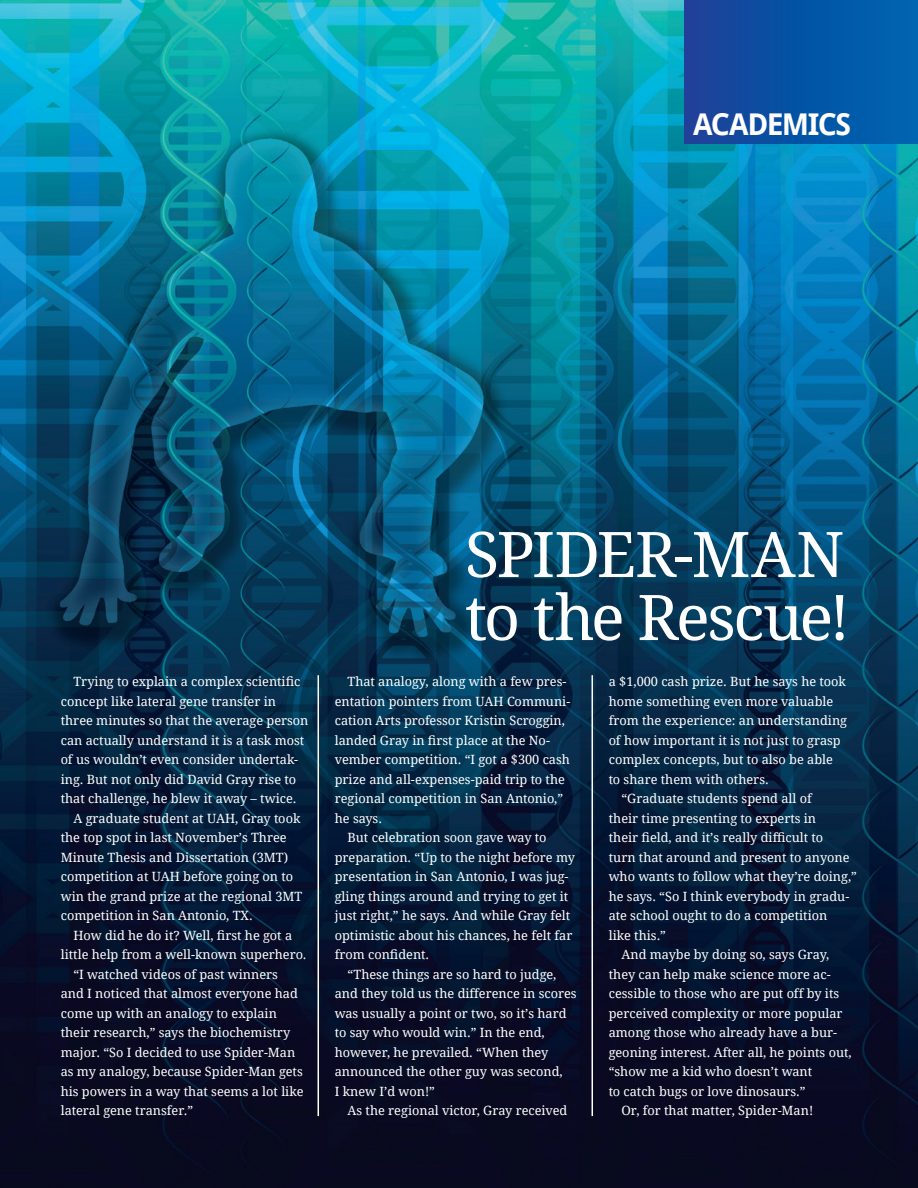
<style>
.page{position:relative;width:918px;height:1188px;background:#fff}
.page>*{position:absolute;margin:0;border:0;box-sizing:border-box;transform-origin:0 0}
.t1{font:63px/63px "Droid Serif";letter-spacing:-.04em;color:#fff}
.t2{font:700 30px "Droid Sans";letter-spacing:-.055em;color:#fff}
.t3{font:12.75px "Droid Serif";color:#fff}
</style>
<div class="page">
<img style="left:0;top:0;width:918px;height:1188px">
<img style="left:0;top:0;width:1px;height:637px">
<div style="left:685px;top:0;width:233px;height:144px;background:linear-gradient(to right,#1a4099,#0066b1)"></div>
<hr style="left:318px;top:675px;width:1px;height:441px;background:#fff">
<hr style="left:592px;top:675px;width:1px;height:441px;background:#fff">
<h2 class="t2" style="left:693px;top:103px;width:57px">ACADEM</h2>
<h2 class="t2" style="left:808px;top:103px;width:42px">ICS</h2>
<p class="t3" style="left:73px;top:674px;width:228px">Trying to explain a complex scientific</p>
<p class="t3" style="left:61px;top:693px;width:217px">concept like lateral gene transfer in</p>
<p class="t3" style="left:61px;top:713px;width:249px">three minutes so that the average person</p>
<p class="t3" style="left:61px;top:732px;width:245px">can actually understand it is a task most</p>
<p class="t3" style="left:61px;top:752px;width:239px">of us wouldn’t even consider undertak-</p>
<p class="t3" style="left:61px;top:771px;width:237px">ing. But not only did David Gray rise to</p>
<p class="t3" style="left:61px;top:791px;width:237px">that challenge, he blew it away – twice.</p>
<p class="t3" style="left:73px;top:810px;width:228px">A graduate student at UAH, Gray took</p>
<p class="t3" style="left:61px;top:830px;width:227px">the top spot in last November’s Three</p>
<p class="t3" style="left:61px;top:849px;width:229px">Minute Thesis and Dissertation (3MT)</p>
<p class="t3" style="left:61px;top:869px;width:234px">competition at UAH before going on to</p>
<p class="t3" style="left:61px;top:888px;width:243px">win the grand prize at the regional 3MT</p>
<p class="t3" style="left:61px;top:908px;width:193px">competition in San Antonio, TX.</p>
<p class="t3" style="left:73px;top:927px;width:220px">How did he do it? Well, first he got a</p>
<p class="t3" style="left:61px;top:947px;width:247px">little help from a well-known superhero.</p>
<p class="t3" style="left:73px;top:966px;width:206px">“I watched videos of past winners</p>
<p class="t3" style="left:61px;top:986px;width:239px">and I noticed that almost everyone had</p>
<p class="t3" style="left:61px;top:1005px;width:218px">come up with an analogy to explain</p>
<p class="t3" style="left:61px;top:1025px;width:231px">their research,” says the biochemistry</p>
<p class="t3" style="left:61px;top:1044px;width:236px">major. “So I decided to use Spider-Man</p>
<p class="t3" style="left:61px;top:1064px;width:244px">as my analogy, because Spider-Man gets</p>
<p class="t3" style="left:61px;top:1083px;width:244px">his powers in a way that seems a lot like</p>
<p class="t3" style="left:61px;top:1103px;width:134px">lateral gene transfer.”</p>
<h1 class="t1" style="left:465px;top:524px;width:69px">Spider</h1>
<h1 class="t1" style="left:465px;top:524px;width:387px;text-indent:209px">-Man to the Rescue!</h1>
<p class="t3" style="left:348px;top:674px;width:220px">That analogy, along with a few pres-</p>
<p class="t3" style="left:335px;top:693px;width:237px">entation pointers from UAH Communi-</p>
<p class="t3" style="left:335px;top:713px;width:232px">cation Arts professor Kristin Scroggin,</p>
<p class="t3" style="left:335px;top:732px;width:217px">landed Gray in first place at the No-</p>
<p class="t3" style="left:335px;top:752px;width:237px">vember competition. “I got a $300 cash</p>
<p class="t3" style="left:335px;top:771px;width:232px">prize and all-expenses-paid trip to the</p>
<p class="t3" style="left:335px;top:791px;width:230px">regional competition in San Antonio,”</p>
<p class="t3" style="left:335px;top:810px;width:49px">he says.</p>
<p class="t3" style="left:348px;top:830px;width:201px">But celebration soon gave way to</p>
<p class="t3" style="left:335px;top:849px;width:242px">preparation. “Up to the night before my</p>
<p class="t3" style="left:335px;top:869px;width:235px">presentation in San Antonio, I was jug-</p>
<p class="t3" style="left:335px;top:888px;width:235px">gling things around and trying to get it</p>
<p class="t3" style="left:335px;top:908px;width:237px">just right,” he says. And while Gray felt</p>
<p class="t3" style="left:335px;top:927px;width:239px">optimistic about his chances, he felt far</p>
<p class="t3" style="left:335px;top:947px;width:96px">from confident.</p>
<p class="t3" style="left:348px;top:966px;width:210px">“These things are so hard to judge,</p>
<p class="t3" style="left:335px;top:986px;width:243px">and they told us the difference in scores</p>
<p class="t3" style="left:335px;top:1005px;width:233px">was usually a point or two, so it’s hard</p>
<p class="t3" style="left:335px;top:1025px;width:212px">to say who would win.” In the end,</p>
<p class="t3" style="left:335px;top:1044px;width:215px">however, he prevailed. “When they</p>
<p class="t3" style="left:335px;top:1064px;width:229px">announced the other guy was second,</p>
<p class="t3" style="left:335px;top:1083px;width:102px">I knew I’d won!”</p>
<p class="t3" style="left:348px;top:1103px;width:221px">As the regional victor, Gray received</p>
<p class="t3" style="left:609px;top:674px;width:239px">a $1,000 cash prize. But he says he took</p>
<p class="t3" style="left:609px;top:693px;width:226px">home something even more valuable</p>
<p class="t3" style="left:609px;top:713px;width:240px">from the experience: an understanding</p>
<p class="t3" style="left:609px;top:732px;width:234px">of how important it is not just to grasp</p>
<p class="t3" style="left:609px;top:752px;width:226px">complex concepts, but to also be able</p>
<p class="t3" style="left:609px;top:771px;width:161px">to share them with others.</p>
<p class="t3" style="left:622px;top:791px;width:192px">“Graduate students spend all of</p>
<p class="t3" style="left:609px;top:810px;width:209px">their time presenting to experts in</p>
<p class="t3" style="left:609px;top:830px;width:216px">their field, and it’s really difficult to</p>
<p class="t3" style="left:609px;top:849px;width:242px">turn that around and present to anyone</p>
<p class="t3" style="left:609px;top:869px;width:250px">who wants to follow what they’re doing,”</p>
<p class="t3" style="left:609px;top:888px;width:242px">he says. “So I think everybody in gradu-</p>
<p class="t3" style="left:609px;top:908px;width:220px">ate school ought to do a competition</p>
<p class="t3" style="left:609px;top:927px;width:59px">like this.”</p>
<p class="t3" style="left:622px;top:947px;width:209px">And maybe by doing so, says Gray,</p>
<p class="t3" style="left:609px;top:966px;width:223px">they can help make science more ac-</p>
<p class="t3" style="left:609px;top:986px;width:232px">cessible to those who are put off by its</p>
<p class="t3" style="left:609px;top:1005px;width:235px">perceived complexity or more popular</p>
<p class="t3" style="left:609px;top:1025px;width:230px">among those who already have a bur-</p>
<p class="t3" style="left:609px;top:1044px;width:245px">geoning interest. After all, he points out,</p>
<p class="t3" style="left:609px;top:1064px;width:205px">“show me a kid who doesn’t want</p>
<p class="t3" style="left:609px;top:1083px;width:198px">to catch bugs or love dinosaurs.”</p>
<p class="t3" style="left:622px;top:1103px;width:193px">Or, for that matter, Spider-Man!</p>
</div>
